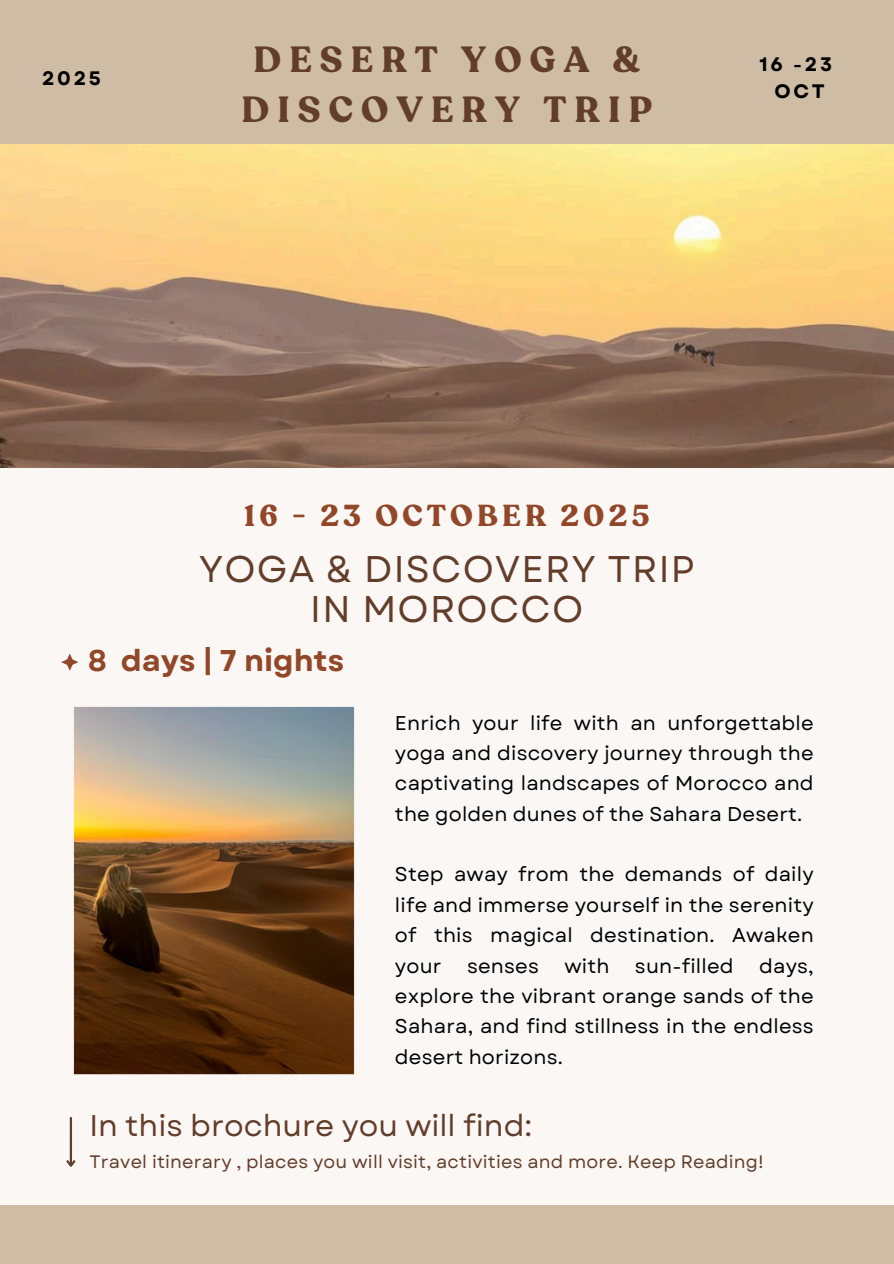
<style>
.page{position:relative;width:894px;height:1264px;background:#fff}
.page>*{position:absolute;margin:0;border:0;box-sizing:border-box;transform-origin:0 0}
.t1{font:37.05px/40.5px "Garet";letter-spacing:.035em;color:#623d29;text-align:center}
.t2{font:36px/49.5px "Anonymous";letter-spacing:.225em;color:#623d29;text-align:center}
.t3{font:30px "Garet";color:#623d29}
.t4{font:30px "Anonymous";letter-spacing:.14em;color:#914728}
.t5{font:700 30px "Garet";color:#914728}
.t6{font:19.95px/30.3px "Garet";letter-spacing:.01em;color:#000;text-align:justify}
.t7{font:700 19.5px/27px "Garet";letter-spacing:.14em;color:#000;text-align:center}
.t8{font:18px "Garet";letter-spacing:.01em;color:#623d29}
</style>
<div class="page">
<div style="left:0;top:0;width:893px;height:1263px;background:#faf7f5"></div>
<div style="left:0;top:0;width:893px;height:154px;background:#cebca5"></div>
<div style="left:0;top:1205px;width:893px;height:58px;background:#cebca5"></div>
<svg style="left:61px;top:653px;width:17px;height:17px"></svg>
<hr style="left:70px;top:1117px;width:2px;height:48px;background:#623d29">
<svg style="left:66px;top:1158px;width:10px;height:9px"></svg>
<img style="left:0;top:145px;width:893px;height:323px">
<img style="left:73px;top:706px;width:282px;height:369px">
<p class="t7" style="left:42px;top:65px;width:60px">2025</p>
<h2 class="t2" style="left:241px;top:35px;width:412px">DESERT YOGA &amp;<br>DISCOVERY TRIP</h2>
<p class="t7" style="left:759px;top:52px;width:74px">16 -23<br>OCT</p>
<h3 class="t4" style="left:244px;top:497px;width:406px">16 - 23 OCTOBER 2025</h3>
<h1 class="t1" style="left:199px;top:549px;width:496px">YOGA &amp; DISCOVERY TRIP<br>IN MOROCCO</h1>
<h3 class="t5" style="left:88px;top:642px;width:257px">8 days | 7 nights</h3>
<p class="t6" style="left:395px;top:708px;width:420px">Enrich your life with an unforgettable yoga and discovery journey through the captivating landscapes of Morocco and the golden dunes of the Sahara Desert.</p>
<p class="t6" style="left:395px;top:860px;width:420px">Step away from the demands of daily life and immerse yourself in the serenity of this magical destination. Awaken your</p>
<p class="t6" style="left:467px;top:951px;width:73px">senses</p>
<p class="t6" style="left:564px;top:951px;width:47px">with</p>
<p class="t6" style="left:634px;top:951px;width:100px">sun-filled</p>
<p class="t6" style="left:395px;top:951px;width:420px;text-indent:364px">days, explore the vibrant orange sands of the Sahara, and find stillness in the endless desert horizons.</p>
<h3 class="t3" style="left:89px;top:1107px;width:444px">In this brochure you will find:</h3>
<p class="t8" style="left:89px;top:1150px;width:675px">Travel itinerary , places you will visit, activities and more. Keep Reading!</p>
</div>
